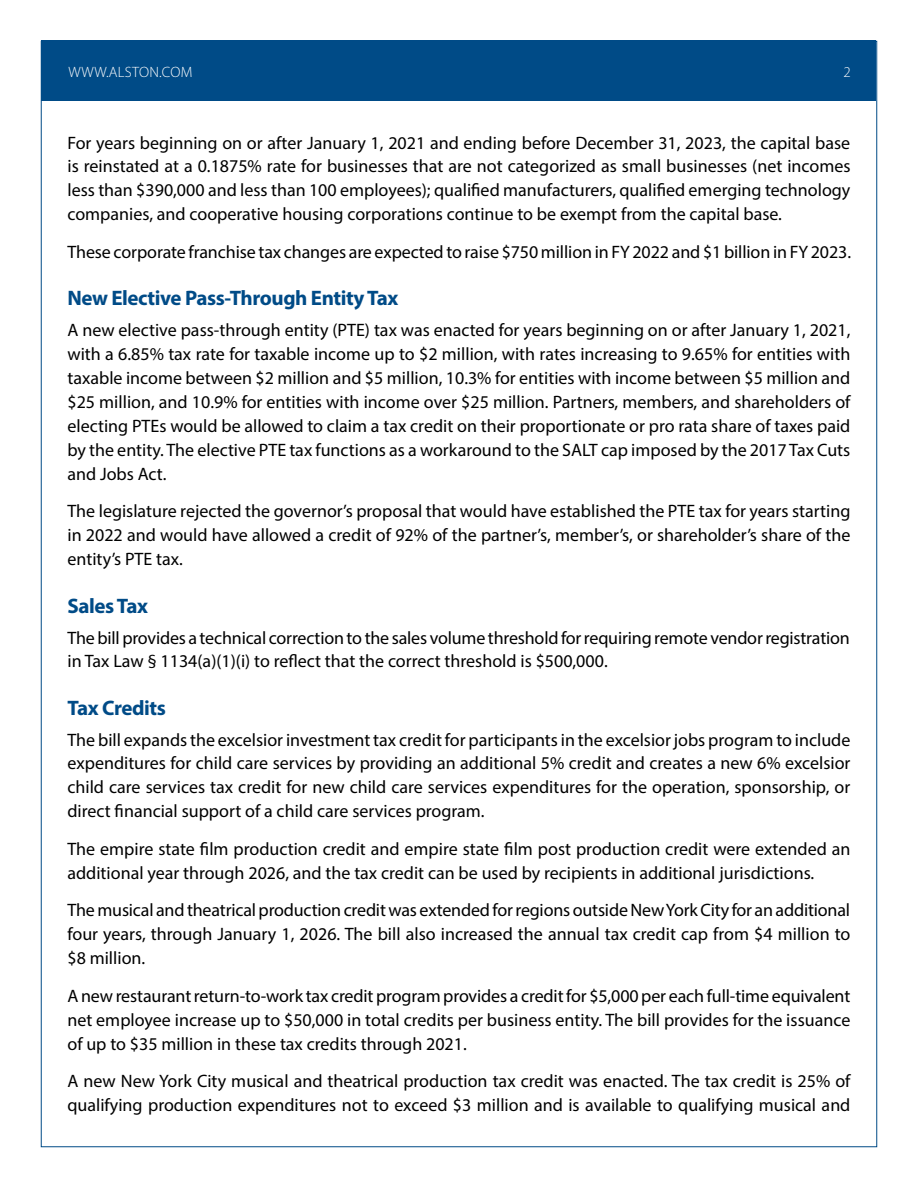
<style>
.page{position:relative;width:918px;height:1188px;background:#fff}
.page>*{position:absolute;margin:0;border:0;box-sizing:border-box;transform-origin:0 0}
.t1{font:700 21px "Myriad Pro";letter-spacing:-.02em;color:#004b87}
.t2{font:18px/24px "Myriad Pro";color:#000;text-align:justify}
.t3{font:300 15px "Myriad Pro";letter-spacing:.02em;color:#fff}
</style>
<div class="page">
<div style="left:42px;top:40px;width:834px;height:61px;background:#004b87"></div>
<p class="t3" style="left:68px;top:63px;width:126px">WWW.ALSTON.COM</p>
<p class="t3" style="left:843px;top:63px;width:9px">2</p>
<p class="t2" style="left:67px;top:130px;width:785px">For years beginning on or after January 1, 2021 and ending before December 31, 2023, the capital base is reinstated at a 0.1875% rate for businesses that are not categorized as small businesses (net incomes less than $390,000 and less than 100 employees); qualified manufacturers, qualified emerging technology companies, and cooperative housing corporations continue to be exempt from the capital base.</p>
<p class="t2" style="left:67px;top:240px;width:785px">These corporate franchise tax changes are expected to raise $750 million in FY 2022 and $1 billion in FY 2023.</p>
<p class="t1" style="left:67px;top:284px;width:332px">New Elective Pass-Through Entity Tax</p>
<p class="t2" style="left:67px;top:318px;width:785px">A new elective pass-through entity (PTE) tax was enacted for years beginning on or after January 1, 2021, with a 6.85% tax rate for taxable income up to $2 million, with rates increasing to 9.65% for entities with taxable income between $2 million and $5 million, 10.3% for entities with income between $5 million and $25 million, and 10.9% for entities with income over $25 million. Partners, members, and shareholders of electing PTEs would be allowed to claim a tax credit on their proportionate or pro rata share of taxes paid by the entity. The elective PTE tax functions as a workaround to the SALT cap imposed by the 2017 Tax Cuts and Jobs Act.</p>
<p class="t2" style="left:67px;top:499px;width:784px">The legislature rejected the governor’s proposal that would have established the PTE tax for years starting in 2022 and would have allowed a credit of 92% of the partner’s, member’s, or shareholder’s share of the entity’s PTE tax.</p>
<p class="t1" style="left:67px;top:592px;width:82px">Sales Tax</p>
<p class="t2" style="left:67px;top:625px;width:784px">The bill provides a technical correction to the sales volume threshold for requiring remote vendor registration in Tax Law § 1134(a)(1)(i) to reflect that the correct threshold is $500,000.</p>
<p class="t1" style="left:67px;top:694px;width:100px">Tax Credits</p>
<p class="t2" style="left:67px;top:727px;width:785px">The bill expands the excelsior investment tax credit for participants in the excelsior jobs program to include expenditures for child care services by providing an additional 5% credit and creates a new 6% excelsior child care services tax credit for new child care services expenditures for the operation, sponsorship, or direct financial support of a child care services program.</p>
<p class="t2" style="left:67px;top:837px;width:785px">The empire state film production credit and empire state film post production credit were extended an additional year through 2026, and the tax credit can be used by recipients in additional jurisdictions.</p>
<p class="t2" style="left:67px;top:898px;width:785px">The musical and theatrical production credit was extended for regions outside New York City for an additional four years, through January 1, 2026. The bill also increased the annual tax credit cap from $4 million to $8 million.</p>
<p class="t2" style="left:67px;top:984px;width:784px">A new restaurant return-to-work tax credit program provides a credit for $5,000 per each full-time equivalent net employee increase up to $50,000 in total credits per business entity. The bill provides for the issuance of up to $35 million in these tax credits through 2021.</p>
<p class="t2" style="left:67px;top:1069px;width:785px">A new New York City musical and theatrical production tax credit was enacted. The tax credit is 25% of qualifying production expenditures not to exceed $3 million and is available to qualifying musical and</p>
</div>
